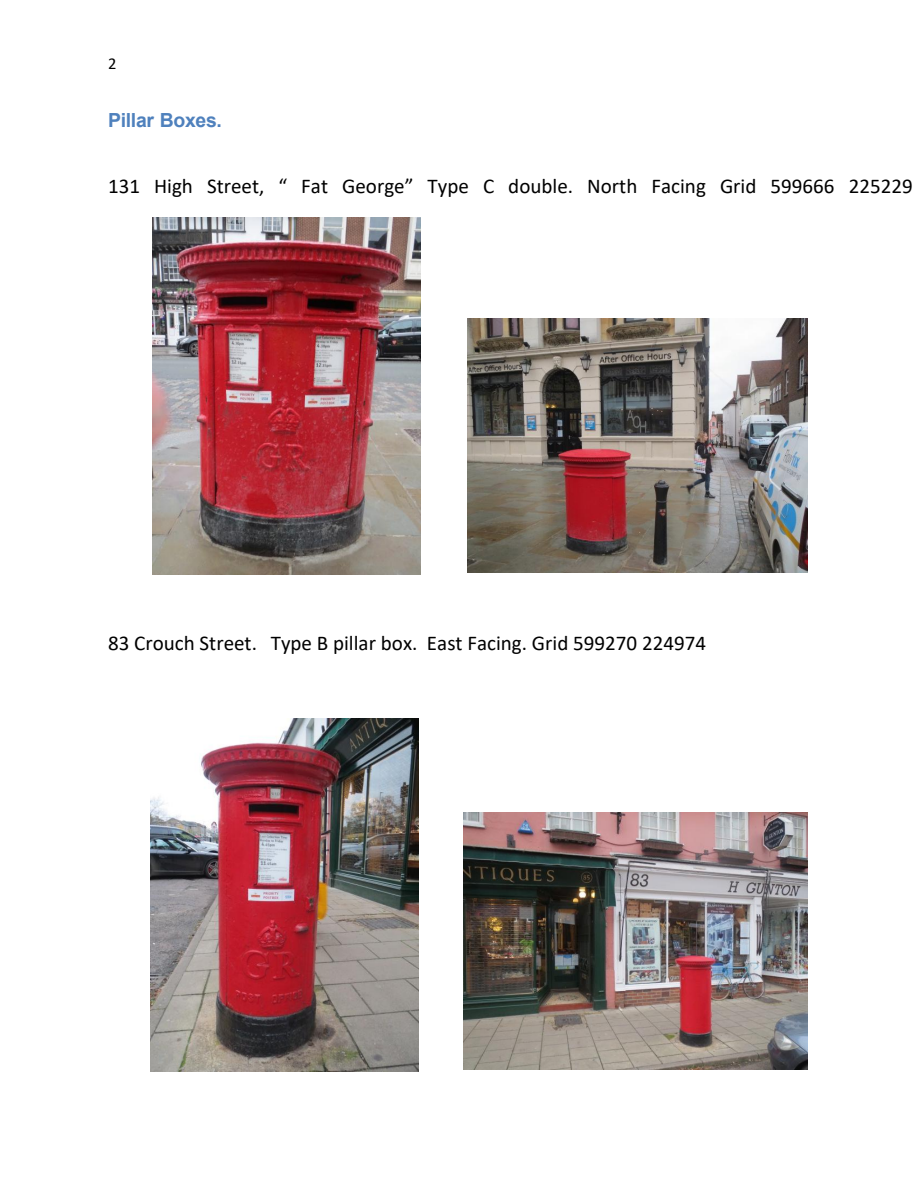
<style>
.page{position:relative;width:918px;height:1188px;background:#fff}
.page>*{position:absolute;margin:0;border:0;box-sizing:border-box;transform-origin:0 0}
.t1{font:21px "Calibri";color:#000}
.t2{font:700 19.5px "Arial";letter-spacing:-.015em;color:#4f81bd}
.t3{font:16.5px "Calibri";color:#000}
</style>
<div class="page">
<img style="left:153px;top:217px;width:267px;height:357px">
<img style="left:467px;top:318px;width:341px;height:254px">
<img style="left:151px;top:719px;width:267px;height:352px">
<img style="left:463px;top:812px;width:345px;height:257px">
<p class="t3" style="left:108px;top:56px;width:10px">2</p>
<p class="t2" style="left:108px;top:112px;width:115px">Pillar Boxes.</p>
<p class="t1" style="left:108px;top:177px;width:806px">131 High Street, “ Fat George” Type C double. North Facing Grid 599666 225229</p>
<p class="t1" style="left:108px;top:634px;width:600px">83 Crouch Street. Type B pillar box. East Facing. Grid 599270 224974</p>
</div>
